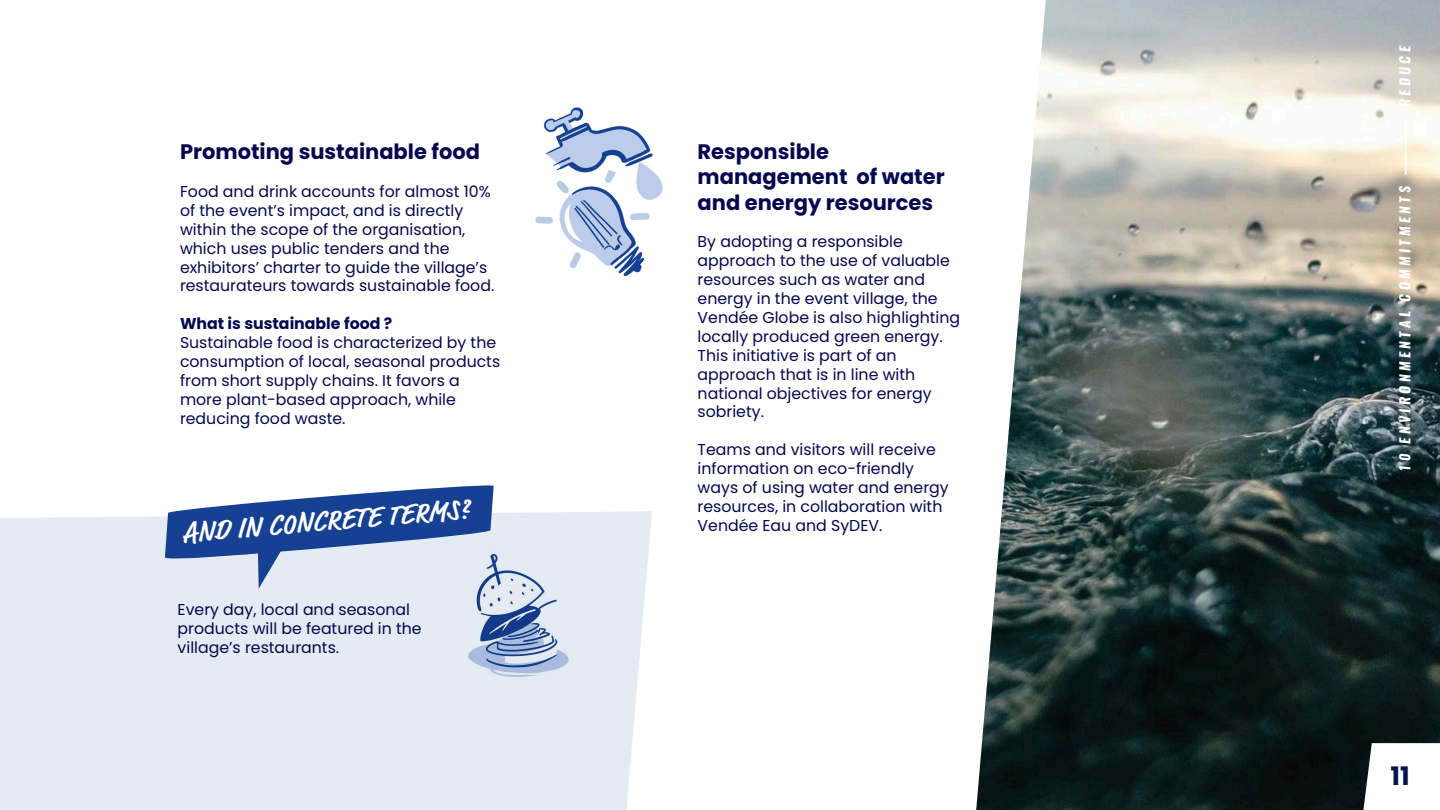
<style>
.page{position:relative;width:1440px;height:810px;background:#fff}
.page>*{position:absolute;margin:0;border:0;box-sizing:border-box;transform-origin:0 0}
.t1{font:700 28.5px "Market Pro";color:#fff}
.t2{font:700 25.5px "Poppins";color:#07144b}
.t3{font:700 21px/25.2px "Poppins";color:#06074e}
.t4{font:15.75px/18.9px "Poppins";color:#06074e}
.t5{font:700 15.75px "Poppins";color:#06074e}
.t6{font:italic 700 13.65px "Oswald";letter-spacing:.25em;color:#fff}
</style>
<div class="page">
<img style="left:535px;top:107px;width:128px;height:170px">
<img style="left:976px;top:0;width:464px;height:810px">
<svg style="left:1363px;top:743px;width:77px;height:67px"></svg>
<div style="left:0;top:511px;width:652px;height:299px;background:#e4ebf2"></div>
<img style="left:459px;top:538px;width:118px;height:149px">
<svg style="left:164px;top:485px;width:331px;height:111px;background:#889fc7"></svg>
<p class="t3" style="left:180px;top:139px;width:302px">Promoting sustainable food</p>
<p class="t4" style="left:180px;top:182px;width:312px">Food and drink accounts for almost 10%</p>
<p class="t4" style="left:180px;top:201px;width:316px">of the event’s impact, and is directly within the scope of the organisation, which uses public tenders and the exhibitors’ charter to guide the village’s restaurateurs towards sustainable food.</p>
<p class="t5" style="left:180px;top:315px;width:214px">What is sustainable food ?</p>
<p class="t4" style="left:180px;top:333px;width:322px">Sustainable food is characterized by the consumption of local, seasonal products from short supply chains. It favors a more plant-based approach, while reducing food waste.</p>
<p class="t1" style="left:181px;top:513px;width:288px;rotate:-5deg">AND IN CONCRETE TERMS?</p>
<p class="t4" style="left:178px;top:601px;width:234px">Every day, local and seasonal</p>
<p class="t4" style="left:178px;top:619px;width:246px">products will be featured in the</p>
<p class="t4" style="left:178px;top:638px;width:163px">village’s restaurants.</p>
<p class="t3" style="left:698px;top:139px;width:249px">Responsible management of water and energy resources</p>
<p class="t4" style="left:698px;top:232px;width:264px">By adopting a responsible approach to the use of valuable resources such as water and energy in the event village, the<br>Vendée Globe is also highlighting locally produced green energy.<br>This initiative is part of an approach that is in line with national objectives for energy sobriety.</p>
<p class="t4" style="left:698px;top:440px;width:253px">Teams and visitors will receive information on eco-friendly ways of using water and energy resources, in collaboration with<br>Vendée Eau and SyDEV.</p>
<p class="t6" style="left:1396px;top:472px;width:427px;rotate:-90deg">10 ENVIRONMENTAL COMMITMENTS – REDUCE</p>
<p class="t2" style="left:1391px;top:762px;width:21px">11</p>
</div>
